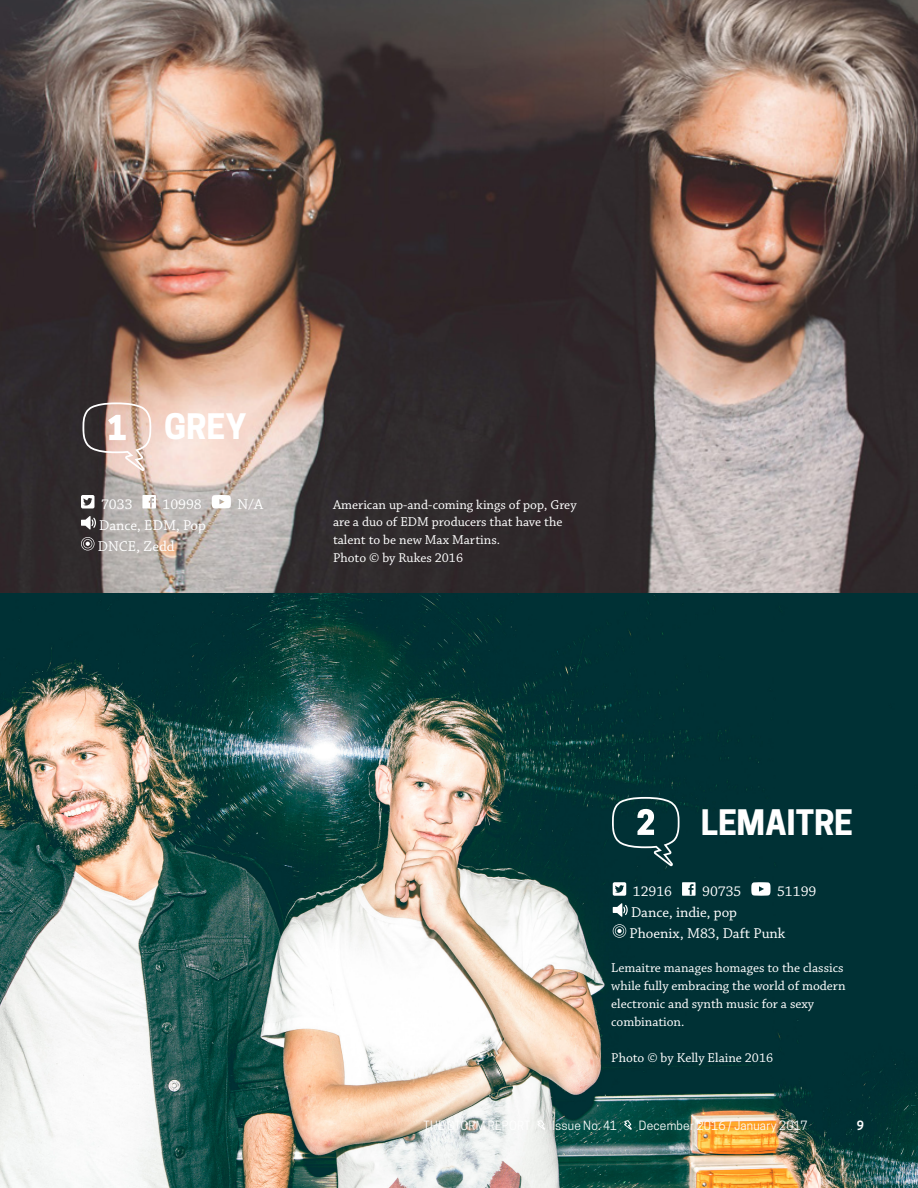
<style>
.page{position:relative;width:918px;height:1188px;background:#fff}
.page>*{position:absolute;margin:0;border:0;box-sizing:border-box;transform-origin:0 0}
.t1{font:700 33px "Cooper Hewitt";letter-spacing:-.005em;color:#fff}
.t2{font:15px/21px "Chaparral Pro";color:#fff}
.t3{font:13.5px/18px "Chaparral Pro";color:#fff}
.t4{font:12px "Cooper Hewitt";letter-spacing:.015em;color:#fff}
.t5{font:600 12px "Cooper Hewitt";color:#fff}
</style>
<div class="page">
<img style="left:0;top:0;width:918px;height:1188px">
<svg style="left:81px;top:495px;width:14px;height:13px"></svg>
<svg style="left:142px;top:495px;width:14px;height:13px"></svg>
<svg style="left:212px;top:495px;width:19px;height:13px"></svg>
<svg style="left:81px;top:516px;width:15px;height:14px"></svg>
<svg style="left:81px;top:537px;width:13px;height:13px"></svg>
<svg style="left:82px;top:402px;width:69px;height:69px;background:#ad9991"></svg>
<svg style="left:613px;top:882px;width:13px;height:14px"></svg>
<svg style="left:682px;top:882px;width:14px;height:14px"></svg>
<svg style="left:751px;top:882px;width:20px;height:14px"></svg>
<svg style="left:613px;top:903px;width:15px;height:14px"></svg>
<svg style="left:613px;top:924px;width:13px;height:14px"></svg>
<svg style="left:537px;top:1120px;width:9px;height:10px"></svg>
<svg style="left:624px;top:1120px;width:8px;height:10px"></svg>
<svg style="left:612px;top:797px;width:68px;height:69px;background:#275053"></svg>
<h1 class="t1" style="left:164px;top:407px;width:84px">GREY</h1>
<p class="t2" style="left:101px;top:494px;width:33px">7033</p>
<p class="t2" style="left:163px;top:494px;width:41px">10998</p>
<p class="t2" style="left:237px;top:494px;width:27px">N/A</p>
<p class="t2" style="left:98px;top:515px;width:110px">Dance, EDM, Pop<br>DNCE, Zedd</p>
<p class="t3" style="left:333px;top:496px;width:245px">American up-and-coming kings of pop, Grey are a duo of EDM producers that have the talent to be new Max Martins.<br>Photo © by Rukes 2016</p>
<h1 class="t1" style="left:701px;top:803px;width:154px">LEMAITRE</h1>
<p class="t2" style="left:633px;top:881px;width:41px">12916</p>
<p class="t2" style="left:702px;top:881px;width:41px">90735</p>
<p class="t2" style="left:777px;top:881px;width:41px">51199</p>
<p class="t2" style="left:630px;top:902px;width:157px">Dance, indie, pop<br>Phoenix, M83, Daft Punk</p>
<p class="t3" style="left:611px;top:959px;width:236px">Lemaitre manages homages to the classics while fully embracing the world of modern electronic and synth music for a sexy combination.</p>
<p class="t3" style="left:611px;top:1049px;width:163px">Photo © by Kelly Elaine 2016</p>
<p class="t4" style="left:424px;top:1118px;width:108px">THE STORM REPORT</p>
<p class="t4" style="left:552px;top:1118px;width:66px">Issue No. 41</p>
<p class="t4" style="left:639px;top:1118px;width:170px">December 2016 / January 2017</p>
<p class="t5" style="left:857px;top:1118px;width:9px">9</p>
</div>
